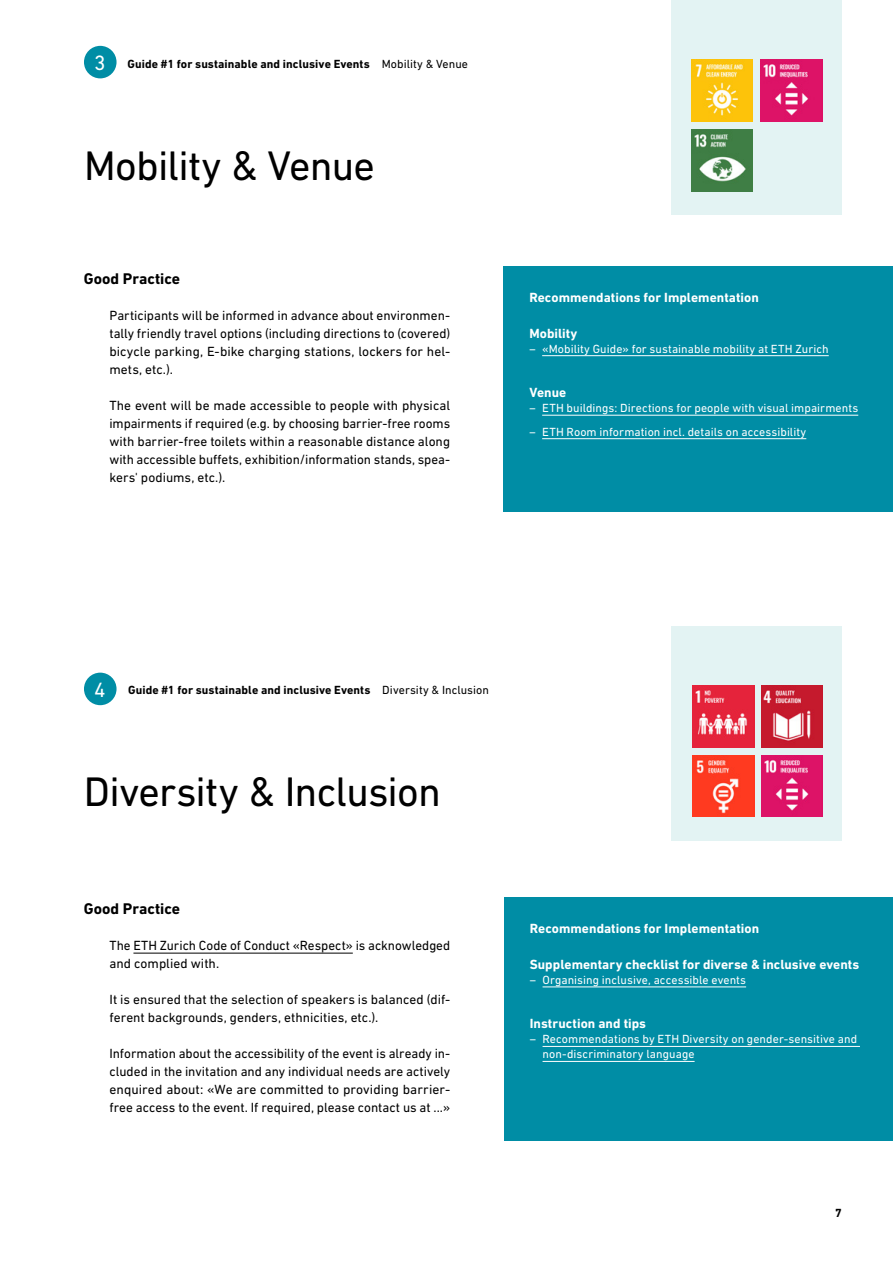
<style>
.page{position:relative;width:893px;height:1263px;background:#fff}
.page>*{position:absolute;margin:0;border:0;box-sizing:border-box;transform-origin:0 0}
.Headline_A4-M__28_33_6pt__120___H2{font:42px "DIN Next LT Pro";letter-spacing:-.02em;color:#000}
.t1{font:21px "DIN Next LT Pro";color:#fff}
.Zwischentitel_A4-M__10_5_12pt_H4{font:700 15.75px "DIN Next LT Pro";color:#000}
.Lauftext_Checkbox__Blocksatz___9_12pt_P{font:13.5px/18px "DIN Next LT Pro";color:#000;text-align:justify}
.Zwischentitel_A4-S__9_12pt_H5{font:700 13.5px "DIN Next LT Pro";letter-spacing:.005em;color:#fff}
.Zwischentitel_A4-S__9_12pt_H4{font:700 13.5px "DIN Next LT Pro";letter-spacing:.005em;color:#fff}
.Infotext_S__Aufzählung_weiss___8_10pt_P{font:12px/15px "DIN Next LT Pro";letter-spacing:.005em;color:#fff}
.t2{font:700 12px "DIN Next LT Pro";letter-spacing:.005em;color:#000}
.s1{font-weight:400}
.s2{font-family:"DIN Next W1 G"}
</style>
<div class="page">
<div style="left:504px;top:266px;width:389px;height:245px;background:#008da5"></div>
<hr style="left:542px;top:355px;width:287px;height:1px;background:#fff">
<hr style="left:542px;top:415px;width:316px;height:1px;background:#fff">
<hr style="left:542px;top:438px;width:264px;height:1px;background:#fff">
<div style="left:672px;top:0;width:170px;height:215px;background:#e3f3f3"></div>
<img style="left:761px;top:60px;width:61px;height:61px">
<img style="left:691px;top:60px;width:62px;height:61px">
<img style="left:691px;top:129px;width:62px;height:62px">
<hr style="left:133px;top:953px;width:220px;height:1px;background:#000">
<div style="left:672px;top:626px;width:170px;height:215px;background:#e3f3f3"></div>
<img style="left:693px;top:685px;width:61px;height:63px">
<img style="left:761px;top:685px;width:62px;height:63px">
<img style="left:761px;top:755px;width:62px;height:62px">
<img style="left:693px;top:755px;width:61px;height:62px">
<div style="left:504px;top:897px;width:389px;height:244px;background:#008da5"></div>
<hr style="left:543px;top:987px;width:203px;height:1px;background:#fff">
<hr style="left:543px;top:1046px;width:317px;height:1px;background:#fff">
<hr style="left:543px;top:1061px;width:152px;height:1px;background:#fff">
<div style="left:84px;top:46px;width:33px;height:32px;background:#008da5;border-radius:50%"></div>
<div style="left:84px;top:673px;width:33px;height:32px;background:#008da5;border-radius:50%"></div>
<h2 class="t1" style="left:94px;top:51px;width:13px">3</h2>
<p class="t2" style="left:128px;top:57px;width:342px">Guide #1 for sustainable and inclusive Events <span class="s1">Mobility &amp; Venue</span></p>
<h2 class="Headline_A4-M__28_33_6pt__120___H2" style="left:84px;top:142px;width:292px">Mobility &amp; Venue</h2>
<h4 class="Zwischentitel_A4-M__10_5_12pt_H4" style="left:84px;top:269px;width:98px">Good Practice</h4>
<p class="Lauftext_Checkbox__Blocksatz___9_12pt_P" style="left:109px;top:306px;width:342px">Participants will be informed in advance about environmen&shy;tally friendly travel options (including directions to (covered) bicycle parking, E-bike charging stations, lockers for hel&shy;mets, etc.).</p>
<p class="Lauftext_Checkbox__Blocksatz___9_12pt_P" style="left:109px;top:396px;width:342px">The event will be made accessible to people with physical impairments if required (e.g. by choosing barrier-free rooms with barrier-free toilets within a reasonable distance along with accessible buffets, exhibition/information stands, spea&shy;kers' podiums, etc.).</p>
<h4 class="Zwischentitel_A4-S__9_12pt_H4" style="left:529px;top:289px;width:231px">Recommendations for Implementation</h4>
<h5 class="Zwischentitel_A4-S__9_12pt_H5" style="left:529px;top:325px;width:50px">Mobility</h5>
<p class="Infotext_S__Aufzählung_weiss___8_10pt_P" style="left:529px;top:341px;width:301px">– «Mobility Guide» for sustainable mobility at ETH Zurich</p>
<h5 class="Zwischentitel_A4-S__9_12pt_H5" style="left:529px;top:385px;width:38px">Venue</h5>
<p class="Infotext_S__Aufzählung_weiss___8_10pt_P" style="left:529px;top:400px;width:330px"><span class="s2">–</span> ETH buildings: Directions for people with visual impairments</p>
<p class="Infotext_S__Aufzählung_weiss___8_10pt_P" style="left:529px;top:424px;width:278px"><span class="s2">–</span> ETH Room information incl. details on accessibility</p>
<h2 class="t1" style="left:94px;top:677px;width:13px">4</h2>
<p class="t2" style="left:128px;top:683px;width:362px">Guide #1 for sustainable and inclusive Events <span class="s1">Diversity &amp; Inclusion</span></p>
<h2 class="Headline_A4-M__28_33_6pt__120___H2" style="left:84px;top:768px;width:359px">Diversity &amp; Inclusion</h2>
<h4 class="Zwischentitel_A4-M__10_5_12pt_H4" style="left:84px;top:899px;width:98px">Good Practice</h4>
<p class="Lauftext_Checkbox__Blocksatz___9_12pt_P" style="left:109px;top:936px;width:342px">The ETH Zurich Code of Conduct «Respect» is acknowledged and complied with.</p>
<p class="Lauftext_Checkbox__Blocksatz___9_12pt_P" style="left:109px;top:990px;width:342px">It is ensured that the selection of speakers is balanced (dif&shy;ferent backgrounds, genders, ethnicities, etc.).</p>
<p class="Lauftext_Checkbox__Blocksatz___9_12pt_P" style="left:109px;top:1044px;width:342px">Information about the accessibility of the event is already in&shy;cluded in the invitation and any individual needs are actively enquired about: «We are committed to providing barrier&shy;free access to the event. If required, please contact us at ...»</p>
<h4 class="Zwischentitel_A4-S__9_12pt_H4" style="left:530px;top:920px;width:231px">Recommendations for Implementation</h4>
<h5 class="Zwischentitel_A4-S__9_12pt_H5" style="left:530px;top:956px;width:331px">Supplementary checklist for diverse &amp; inclusive events</h5>
<p class="Infotext_S__Aufzählung_weiss___8_10pt_P" style="left:530px;top:972px;width:218px">– Organising inclusive, accessible events</p>
<h5 class="Zwischentitel_A4-S__9_12pt_H5" style="left:530px;top:1016px;width:118px">Instruction and tips</h5>
<p class="Infotext_S__Aufzählung_weiss___8_10pt_P" style="left:543px;top:1032px;width:316px;text-indent:-13px">– Recommendations by ETH Diversity on gender-sensitive and non-discriminatory language</p>
<p class="t2" style="left:835px;top:1206px;width:8px">7</p>
</div>
